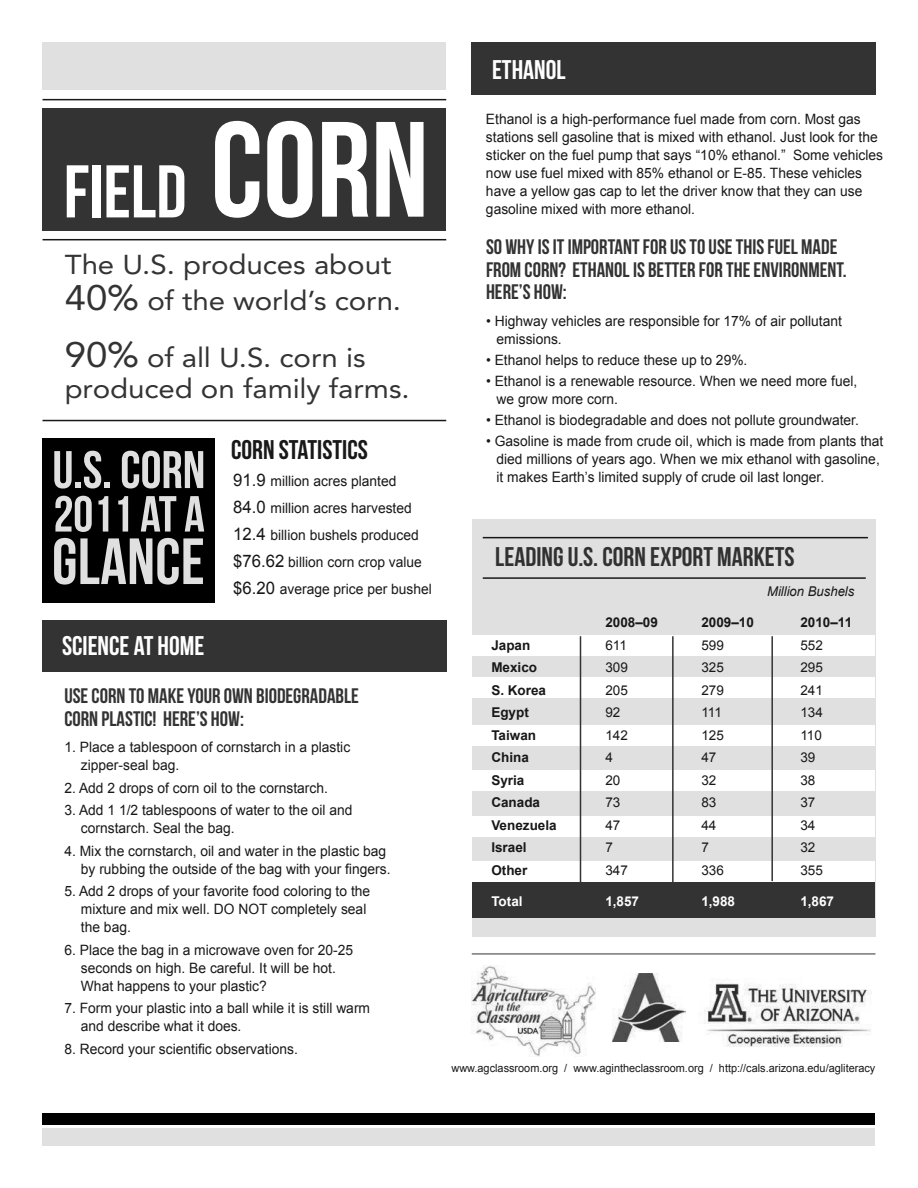
<style>
.page{position:relative;width:918px;height:1188px;background:#fff}
.page>*{position:absolute;margin:0;border:0;box-sizing:border-box;transform-origin:0 0}
.t1{font:135.3px "Bebas Neue";color:#fff}
.t2{font:74.4px "Bebas Neue";color:#fff}
.t3{font:65.1px "Bebas Neue";letter-spacing:.005em;color:#e0e0e0}
.t4{font:52.8px "Bebas Neue";color:#e0e0e0}
.t5{font:50.55px "Bebas Neue";letter-spacing:-.005em;color:#e0e0e0}
.t6{font:27.15px/36px "Avenir";letter-spacing:-.005em;color:#343434;scale:1.09 1}
.HEAD{font:27px "Bebas Neue";color:#313131}
.HEAD-2{font:27px "Bebas Neue";color:#fff}
.HEAD-3{font:27px "Bebas Neue";color:#181818}
.HEAD-4{font:21px/22.5px "Bebas Neue";color:#333}
.subhead{font:21px/22.5px "Bebas Neue";color:#333}
.BODY{font:14.25px/18px "Arial";color:#181818}
.t7{font:700 13.5px "Arial";color:#181818}
.t8{font:13.5px "Arial";color:#181818}
.t9{font:700 13.5px "Arial";color:#fff}
.HEAD-5{font:italic 13.5px "Arial";color:#181818}
.BODY-2{font:11.25px "Arial";color:#181818}
.s1{font-size:35.25px;color:#333}
.s2{font-size:17.25px}
</style>
<div class="page">
<div style="left:472px;top:520px;width:403px;height:417px;background:#e0e0e0"></div>
<hr style="left:483px;top:537px;width:385px;height:1px;background:#181818">
<hr style="left:483px;top:577px;width:383px;height:2px;background:#181818">
<div style="left:43px;top:620px;width:404px;height:52px;background:#333"></div>
<hr style="left:43px;top:239px;width:403px;height:1px;background:#181818">
<hr style="left:43px;top:420px;width:403px;height:1px;background:#181818">
<hr style="left:43px;top:99px;width:403px;height:1px;background:#181818">
<div style="left:43px;top:43px;width:403px;height:47px;background:#e0e0e0"></div>
<div style="left:43px;top:108px;width:403px;height:122px;background:#333"></div>
<div style="left:471px;top:43px;width:404px;height:52px;background:#333"></div>
<div style="left:43px;top:438px;width:172px;height:165px;background:#000"></div>
<div style="left:472px;top:883px;width:403px;height:35px;background:#333"></div>
<div style="left:470px;top:636px;width:405px;height:20px;background:#fff"></div>
<div style="left:470px;top:677px;width:405px;height:21px;background:#fff"></div>
<div style="left:470px;top:725px;width:405px;height:21px;background:#fff"></div>
<div style="left:470px;top:770px;width:405px;height:21px;background:#fff"></div>
<div style="left:470px;top:816px;width:405px;height:21px;background:#fff"></div>
<div style="left:470px;top:861px;width:405px;height:21px;background:#fff"></div>
<hr style="left:580px;top:636px;width:1px;height:251px;background:#333">
<hr style="left:672px;top:636px;width:2px;height:251px;background:#333">
<hr style="left:771px;top:636px;width:2px;height:245px;background:#333">
<div style="left:43px;top:1128px;width:832px;height:17px;background:#e0e0e0"></div>
<div style="left:43px;top:1113px;width:832px;height:11px;background:#000"></div>
<img style="left:704px;top:983px;width:167px;height:64px">
<img style="left:613px;top:973px;width:72px;height:68px">
<img style="left:472px;top:966px;width:124px;height:90px">
<hr style="left:472px;top:954px;width:403px;height:1px;background:#333">
<p class="HEAD-2" style="left:492px;top:54px;width:75px">ETHANOL</p>
<p class="BODY" style="left:486px;top:110px;width:399px">Ethanol is a high-performance fuel made from corn. Most gas stations sell gasoline that is mixed with ethanol. Just look for the sticker on the fuel pump that says “10% ethanol.” Some vehicles now use fuel mixed with 85% ethanol or E-85. These vehicles have a yellow gas cap to let the driver know that they can use gasoline mixed with more ethanol.</p>
<p class="HEAD-4" style="left:486px;top:236px;width:362px">SO WHY IS IT IMPORTANT FOR US TO USE THIS FUEL MADE<br>FROM CORN? ETHANOL IS BETTER FOR THE ENVIRONMENT.<br>HERE’S HOW:</p>
<p class="BODY" style="left:497px;top:312px;width:347px;text-indent:-11px">• Highway vehicles are responsible for 17% of air pollutant emissions.</p>
<p class="BODY" style="left:486px;top:351px;width:263px">• Ethanol helps to reduce these up to 29%.</p>
<p class="BODY" style="left:497px;top:372px;width:362px;text-indent:-11px">• Ethanol is a renewable resource. When we need more fuel, we grow more corn.</p>
<p class="BODY" style="left:486px;top:411px;width:374px">• Ethanol is biodegradable and does not pollute groundwater.</p>
<p class="BODY" style="left:497px;top:432px;width:388px;text-indent:-11px">• Gasoline is made from crude oil, which is made from plants that died millions of years ago. When we mix ethanol with gasoline, it makes Earth’s limited supply of crude oil last longer.</p>
<p class="t1" style="left:211px;top:95px;width:219px">CORN</p>
<p class="t6" style="left:65px;top:246px;width:310px">The U.S. produces about<br><span class="s1">40%</span> of the world’s corn.</p>
<p class="t6" style="left:65px;top:342px;width:318px;line-height:30.9px"><span class="s1">90%</span> of all U.S. corn is produced on family farms.</p>
<p class="t2" style="left:64px;top:151px;width:124px">FIELD</p>
<p class="HEAD-3" style="left:231px;top:435px;width:138px">CORN STATISTICS</p>
<p class="t4" style="left:52px;top:441px;width:154px">U.S. CORN</p>
<p class="BODY" style="left:233px;top:472px;width:165px"><span class="s2">91.9</span> million acres planted</p>
<p class="BODY" style="left:233px;top:499px;width:180px"><span class="s2">84.0</span> million acres harvested</p>
<p class="BODY" style="left:233px;top:526px;width:187px"><span class="s2">12.4</span> billion bushels produced</p>
<p class="BODY" style="left:233px;top:553px;width:190px"><span class="s2">$76.62</span> billion corn crop value</p>
<p class="BODY" style="left:233px;top:580px;width:200px"><span class="s2">$6.20</span> average price per bushel</p>
<p class="HEAD-5" style="left:767px;top:584px;width:89px">Million Bushels</p>
<p class="t7" style="left:605px;top:615px;width:54px">2008–09</p>
<p class="t7" style="left:701px;top:615px;width:54px">2009–10</p>
<p class="t7" style="left:800px;top:615px;width:53px">2010–11</p>
<p class="t7" style="left:491px;top:638px;width:41px">Japan</p>
<p class="t8" style="left:605px;top:636px;width:23px">611</p>
<p class="t8" style="left:701px;top:636px;width:24px">599</p>
<p class="t8" style="left:800px;top:636px;width:24px">552</p>
<p class="t7" style="left:491px;top:660px;width:47px">Mexico</p>
<p class="t8" style="left:605px;top:659px;width:24px">309</p>
<p class="t8" style="left:701px;top:659px;width:24px">325</p>
<p class="t8" style="left:800px;top:659px;width:24px">295</p>
<p class="t7" style="left:491px;top:683px;width:56px">S. Korea</p>
<p class="t8" style="left:605px;top:681px;width:24px">205</p>
<p class="t8" style="left:701px;top:681px;width:24px">279</p>
<p class="t8" style="left:800px;top:681px;width:24px">241</p>
<p class="t7" style="left:491px;top:705px;width:39px">Egypt</p>
<p class="t8" style="left:605px;top:704px;width:17px">92</p>
<p class="t8" style="left:701px;top:704px;width:22px">111</p>
<p class="t8" style="left:800px;top:704px;width:24px">134</p>
<p class="t7" style="left:491px;top:728px;width:46px">Taiwan</p>
<p class="t8" style="left:605px;top:726px;width:24px">142</p>
<p class="t8" style="left:701px;top:726px;width:24px">125</p>
<p class="t8" style="left:800px;top:726px;width:23px">110</p>
<p class="t7" style="left:491px;top:750px;width:39px">China</p>
<p class="t8" style="left:605px;top:749px;width:9px">4</p>
<p class="t8" style="left:701px;top:749px;width:17px">47</p>
<p class="t8" style="left:800px;top:749px;width:17px">39</p>
<p class="t7" style="left:491px;top:773px;width:35px">Syria</p>
<p class="t8" style="left:605px;top:771px;width:17px">20</p>
<p class="t8" style="left:701px;top:771px;width:17px">32</p>
<p class="t8" style="left:800px;top:771px;width:17px">38</p>
<p class="t7" style="left:491px;top:795px;width:50px">Canada</p>
<p class="t8" style="left:605px;top:794px;width:17px">73</p>
<p class="t8" style="left:701px;top:794px;width:17px">83</p>
<p class="t8" style="left:800px;top:794px;width:17px">37</p>
<p class="t7" style="left:491px;top:818px;width:67px">Venezuela</p>
<p class="t8" style="left:605px;top:816px;width:17px">47</p>
<p class="t8" style="left:701px;top:816px;width:17px">44</p>
<p class="t8" style="left:800px;top:816px;width:17px">34</p>
<p class="t7" style="left:491px;top:840px;width:37px">Israel</p>
<p class="t8" style="left:605px;top:839px;width:9px">7</p>
<p class="t8" style="left:701px;top:839px;width:9px">7</p>
<p class="t8" style="left:800px;top:839px;width:17px">32</p>
<p class="t7" style="left:491px;top:863px;width:38px">Other</p>
<p class="t8" style="left:605px;top:861px;width:24px">347</p>
<p class="t8" style="left:701px;top:861px;width:24px">336</p>
<p class="t8" style="left:800px;top:861px;width:24px">355</p>
<p class="t9" style="left:491px;top:894px;width:33px">Total</p>
<p class="t9" style="left:605px;top:894px;width:35px">1,857</p>
<p class="t9" style="left:701px;top:894px;width:35px">1,988</p>
<p class="t9" style="left:800px;top:894px;width:35px">1,867</p>
<p class="t5" style="left:53px;top:486px;width:153px">2011 AT A</p>
<p class="t3" style="left:52px;top:526px;width:154px">GLANCE</p>
<p class="HEAD" style="left:495px;top:542px;width:301px">LEADING U.S. CORN EXPORT MARKETS</p>
<p class="HEAD-2" style="left:62px;top:631px;width:144px">SCIENCE AT HOME</p>
<p class="subhead" style="left:64px;top:685px;width:296px">USE CORN TO MAKE YOUR OWN BIODEGRADABLE<br>CORN PLASTIC! HERE’S HOW:</p>
<p class="BODY" style="left:81px;top:738px;width:271px;text-indent:-17px">1. Place a tablespoon of cornstarch in a plastic zipper-seal bag.</p>
<p class="BODY" style="left:64px;top:779px;width:265px">2. Add 2 drops of corn oil to the cornstarch.</p>
<p class="BODY" style="left:81px;top:801px;width:273px;text-indent:-17px">3. Add 1 1/2 tablespoons of water to the oil and cornstarch. Seal the bag.</p>
<p class="BODY" style="left:64px;top:842px;width:328px;text-align:right">4. Mix the cornstarch, oil and water in the plastic bag by rubbing the outside of the bag with your fingers.</p>
<p class="BODY" style="left:81px;top:882px;width:291px;text-indent:-17px">5. Add 2 drops of your favorite food coloring to the mixture and mix well. DO NOT completely seal the bag.</p>
<p class="BODY" style="left:81px;top:941px;width:274px;text-indent:-17px">6. Place the bag in a microwave oven for 20-25 seconds on high. Be careful. It will be hot.<br>What happens to your plastic?</p>
<p class="BODY" style="left:81px;top:999px;width:291px;text-indent:-16px">7. Form your plastic into a ball while it is still warm and describe what it does.</p>
<p class="BODY" style="left:64px;top:1040px;width:235px">8. Record your scientific observations.</p>
<p class="BODY-2" style="left:452px;top:1061px;width:425px">www.agclassroom.org / www.agintheclassroom.org / http://cals.arizona.edu/agliteracy</p>
</div>
